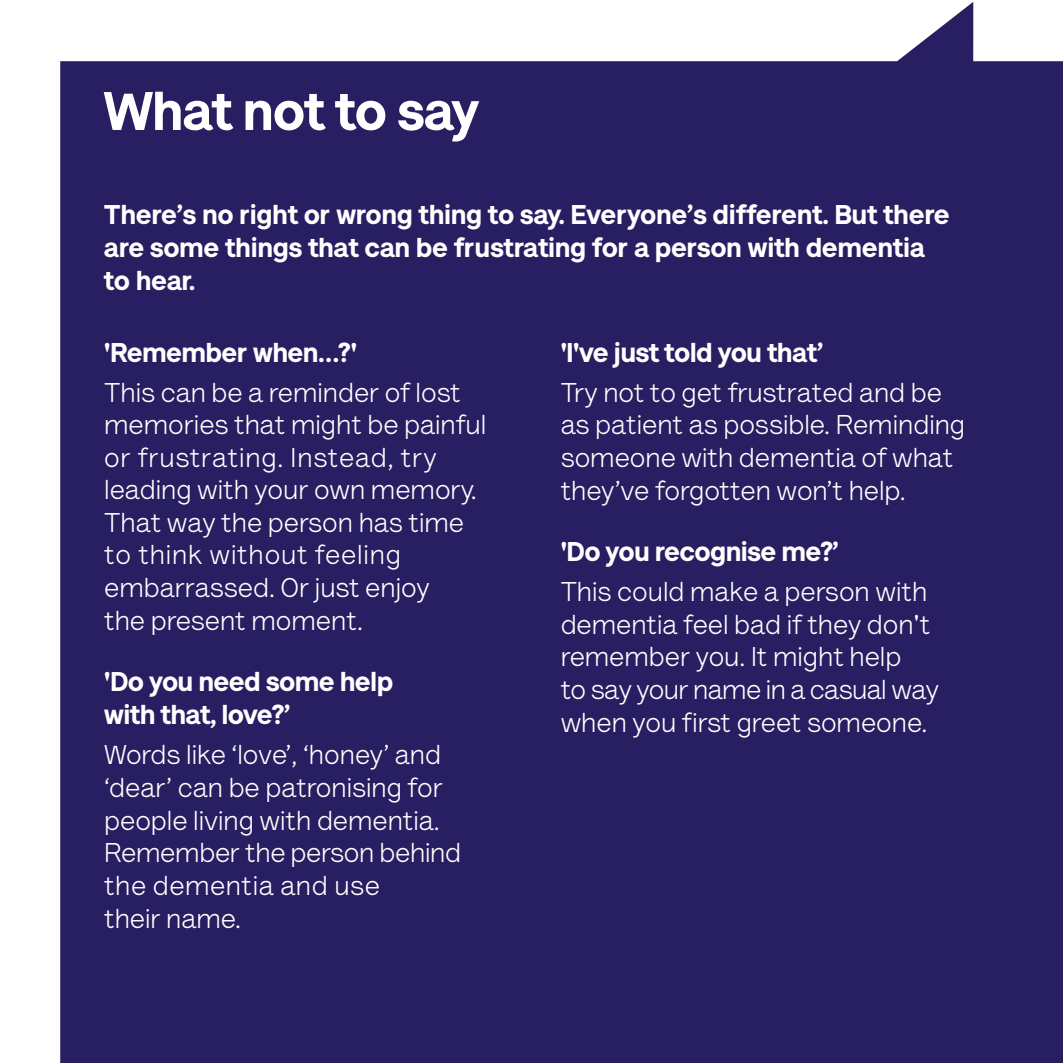
<style>
.page{position:relative;width:1063px;height:1063px;background:#fff}
.page>*{position:absolute;margin:0;border:0;box-sizing:border-box;transform-origin:0 0}
.t1{font:900 55px "AS Lettera Text";color:#fff}
.t2{font:27.5px/32.8px "AS Lettera Text";color:#fff}
.t3{font:900 27.5px/33px "AS Lettera Text";letter-spacing:.01em;color:#fff}
</style>
<div class="page">
<div style="left:60px;top:2px;width:1003px;height:1061px;background:#271f61"></div>
<h1 class="t1" style="left:104px;top:66px;width:376px">What not to say</h1>
<p class="t3" style="left:104px;top:196px;width:847px">There’s no right or wrong thing to say. Everyone’s different. But there are some things that can be frustrating for a person with dementia to hear.</p>
<p class="t3" style="left:104px;top:333px;width:254px">'Remember when…?'</p>
<p class="t2" style="left:104px;top:374px;width:384px">This can be a reminder of lost memories that might be painful or frustrating. Instead, try leading with your own memory.<br>That way the person has time to think without feeling embarrassed. Or just enjoy<br>the present moment.</p>
<p class="t3" style="left:104px;top:663px;width:290px">'Do you need some help with that, love?’</p>
<p class="t2" style="left:104px;top:736px;width:358px">Words like ‘love’, ‘honey’ and ‘dear’ can be patronising for people living with dementia.<br>Remember the person behind the dementia and use<br>their name.</p>
<p class="t3" style="left:561px;top:334px;width:264px">'I've just told you that’</p>
<p class="t2" style="left:561px;top:374px;width:406px">Try not to get frustrated and be as patient as possible. Reminding someone with dementia of what they’ve forgotten won’t help.</p>
<p class="t3" style="left:561px;top:533px;width:279px">'Do you recognise me?’</p>
<p class="t2" style="left:561px;top:573px;width:380px">This could make a person with dementia feel bad if they don't remember you. It might help<br>to say your name in a casual way when you first greet someone.</p>
</div>
